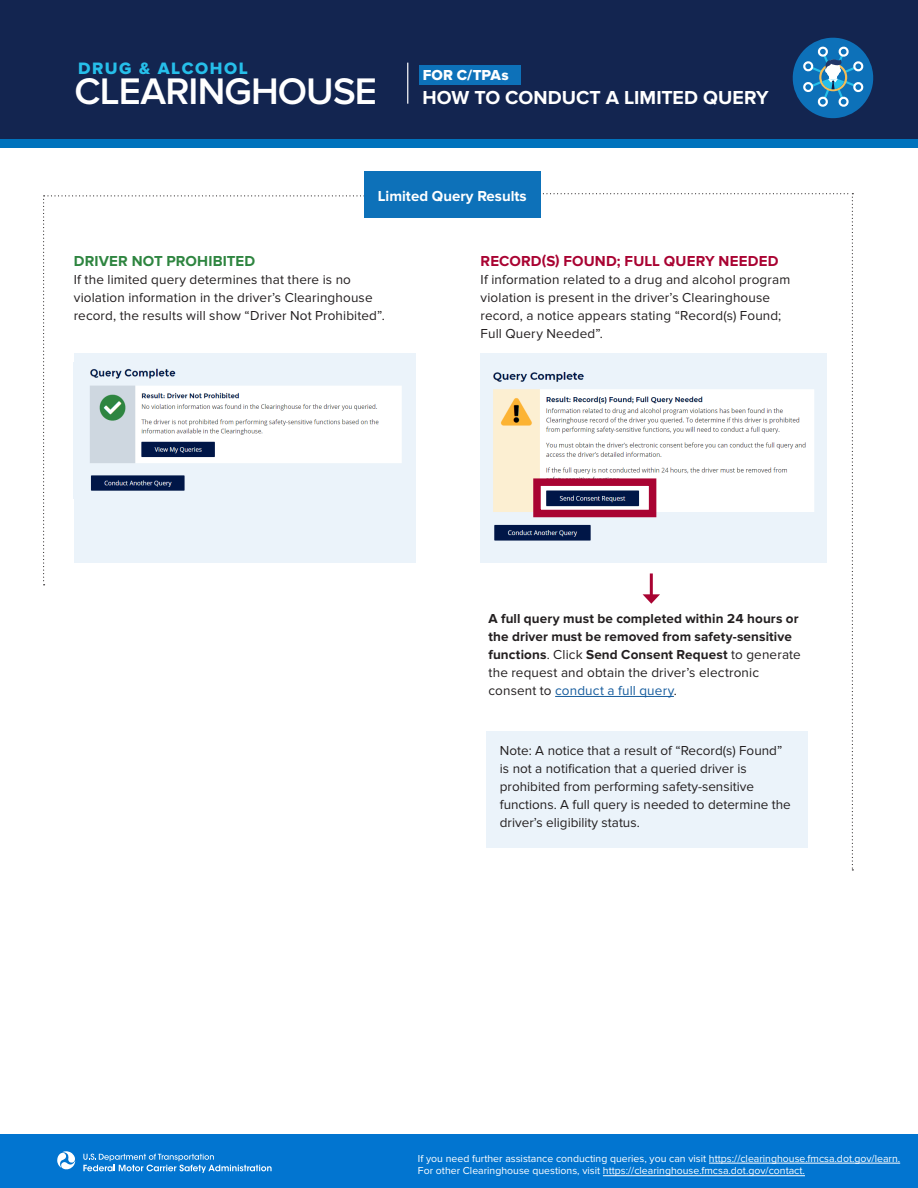
<style>
.page{position:relative;width:918px;height:1188px;background:#fff}
.page>*{position:absolute;margin:0;border:0;box-sizing:border-box;transform-origin:0 0}
.t1{font:600 38.4px "Proxima Nova";letter-spacing:-.025em;color:#fff}
.t2{font:700 19.5px "Proxima Nova";color:#fff}
.t3{font:17.1px "Proxima Nova Extrabld";letter-spacing:.09em;color:#26bfea}
.BT{font:700 15px "Proxima Nova";letter-spacing:.01em;color:#a90332}
.BT-2{font:700 15px "Proxima Nova";letter-spacing:.01em;color:#2e8540}
.SB{font:700 15px "Proxima Nova";color:#fff}
.t4{font:15px "Proxima Nova Extrabld";color:#fff}
.BT-3{font:13.5px/18px "Proxima Nova";letter-spacing:.01em;color:#231f20}
.BT-4{font:700 13.5px/18px "Proxima Nova";letter-spacing:.01em;color:#231f20}
.No_Spacing{font:13.5px/18px "Proxima Nova";color:#231f20}
.t5{font:10.5px/12.6px "Proxima Nova";color:#fff}
.s1{font-weight:400}
.s2{font-weight:400;color:#175d9e}
</style>
<div class="page">
<div style="left:0;top:1134px;width:918px;height:54px;background:#0275d0"></div>
<div style="left:0;top:0;width:918px;height:145px;background:#132550"></div>
<div style="left:0;top:139px;width:918px;height:8px;background:#0073bd"></div>
<svg style="left:792px;top:37px;width:82px;height:82px"></svg>
<svg style="left:57px;top:1151px;width:19px;height:19px"></svg>
<svg style="left:83px;top:1154px;width:189px;height:19px"></svg>
<hr style="left:709px;top:1163px;width:191px;height:1px;background:#fff">
<hr style="left:603px;top:1175px;width:202px;height:1px;background:#fff">
<hr style="left:407px;top:63px;width:1px;height:41px;background:#fff">
<div style="left:419px;top:65px;width:102px;height:20px;background:#0d71b9"></div>
<svg style="left:43px;top:195px;width:373px;height:390px"></svg>
<svg style="left:480px;top:193px;width:373px;height:677px"></svg>
<div style="left:364px;top:172px;width:177px;height:46px;background:#0d71b9"></div>
<div style="left:533px;top:478px;width:123px;height:39px;border:8px solid #a90332"></div>
<p class="t3" style="left:78px;top:58px;width:171px">DRUG &amp; ALCOHOL</p>
<h1 class="t1" style="left:75px;top:69px;width:304px">CLEARINGHOUSE</h1>
<p class="t4" style="left:423px;top:67px;width:87px">FOR C/TPAs</p>
<h2 class="t2" style="left:423px;top:86px;width:348px">HOW TO CONDUCT A LIMITED QUERY</h2>
<p class="SB" style="left:378px;top:187px;width:150px">Limited Query Results</p>
<p class="BT-2" style="left:74px;top:252px;width:183px">DRIVER NOT PROHIBITED</p>
<p class="BT-3" style="left:74px;top:270px;width:313px">If the limited query determines that there is no violation information in the driver’s Clearinghouse record, the results will show “Driver Not Prohibited”.</p>
<p class="BT" style="left:481px;top:252px;width:300px">RECORD(S) FOUND; FULL QUERY NEEDED</p>
<p class="BT-3" style="left:481px;top:270px;width:311px">If information related to a drug and alcohol program violation is present in the driver’s Clearinghouse record, a notice appears stating “Record(s) Found; Full Query Needed”.</p>
<p class="BT-4" style="left:489px;top:609px;width:314px">A full query must be completed within 24 hours or the driver must be removed from safety-sensitive functions<span class="s1">. Click</span> Send Consent Request <span class="s1">to generate the request and obtain the driver’s electronic consent to</span> <span class="s2">conduct a full query</span><span class="s1">.</span></p>
<p class="No_Spacing" style="left:500px;top:742px;width:293px">Note: A notice that a result of “Record(s) Found” is not a notification that a queried driver is prohibited from performing safety-sensitive functions. A full query is needed to determine the driver’s eligibility status.</p>
<p class="t5" style="left:418px;top:1152px;width:484px">If you need further assistance conducting queries, you can visit https://clearinghouse.fmcsa.dot.gov/learn.<br>For other Clearinghouse questions, visit https://clearinghouse.fmcsa.dot.gov/contact.</p>
</div>
